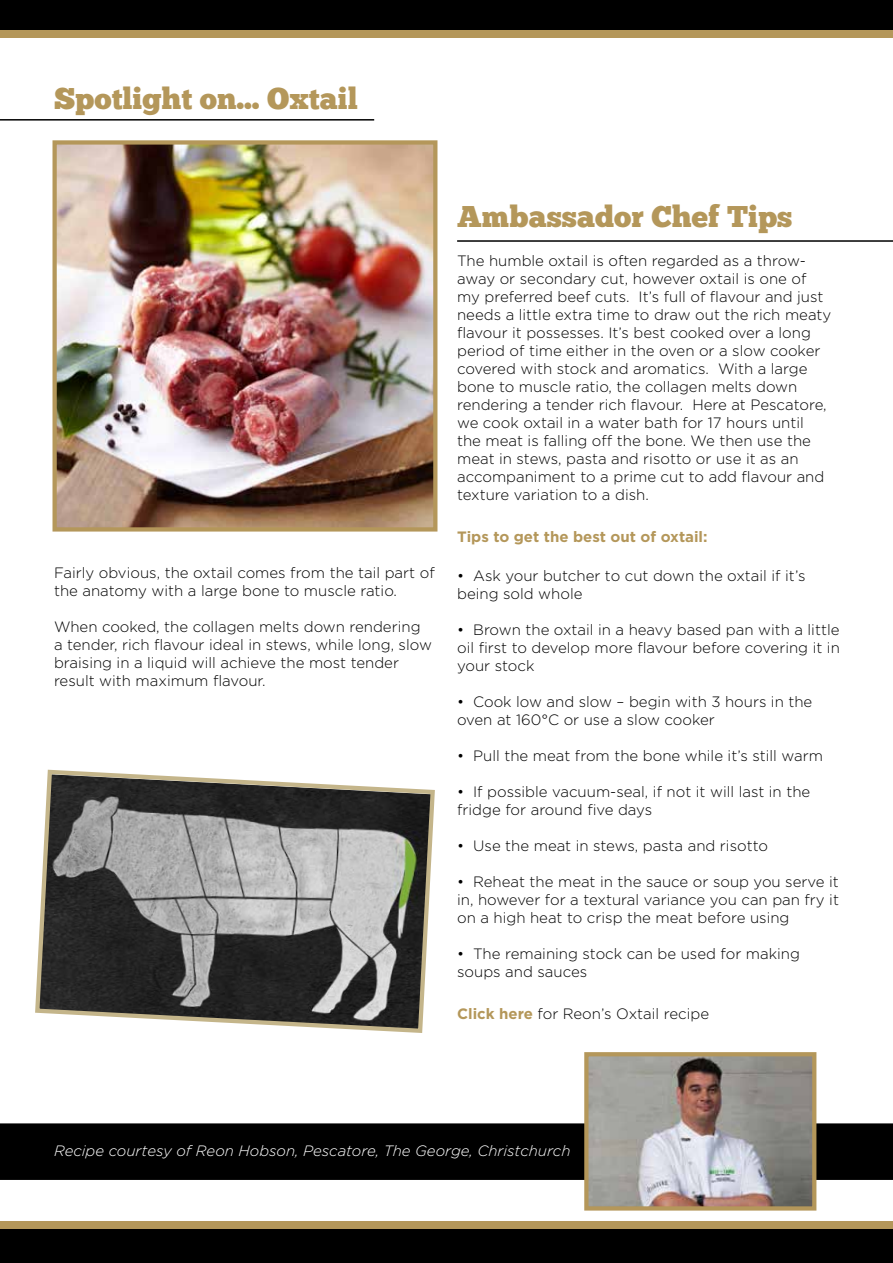
<style>
.page{position:relative;width:893px;height:1263px;background:#fff}
.page>*{position:absolute;margin:0;border:0;box-sizing:border-box;transform-origin:0 0}
.t1{font:30px "Chunk Five";color:#b4975a}
.t2{font:300 15px/18px "Gotham";color:#000}
.t3{font:italic 300 15px "Gotham";color:#fff}
.t4{font:700 15px "Gotham";color:#b4975a}
.s1{font-weight:700;color:#b4975a}
</style>
<div class="page">
<div style="left:0;top:1229px;width:893px;height:34px;background:#000"></div>
<div style="left:0;top:0;width:893px;height:30px;background:#000"></div>
<div style="left:0;top:30px;width:893px;height:8px;background:#b4975a"></div>
<div style="left:0;top:1221px;width:893px;height:8px;background:#b4975a"></div>
<hr style="left:0;top:119px;width:374px;height:2px;background:#000">
<img style="left:57px;top:145px;width:375px;height:381px">
<div style="left:52px;top:140px;width:385px;height:391px;border:4px solid #b4975a"></div>
<div style="left:0;top:1122px;width:893px;height:59px;background:#000"></div>
<hr style="left:457px;top:240px;width:436px;height:2px;background:#000">
<svg style="left:35px;top:769px;width:400px;height:264px;background:#797876"></svg>
<img style="left:589px;top:1057px;width:222px;height:148px">
<div style="left:584px;top:1052px;width:232px;height:158px;border:4px solid #b4975a"></div>
<h1 class="t1" style="left:54px;top:81px;width:305px">Spotlight on... Oxtail</h1>
<p class="t2" style="left:54px;top:563px;width:382px">Fairly obvious, the oxtail comes from the tail part of the anatomy with a large bone to muscle ratio.</p>
<p class="t2" style="left:54px;top:617px;width:379px">When cooked, the collagen melts down rendering a tender, rich flavour ideal in stews, while long, slow braising in a liquid will achieve the most tender result with maximum flavour.</p>
<h1 class="t1" style="left:457px;top:199px;width:337px">Ambassador Chef Tips</h1>
<p class="t2" style="left:457px;top:251px;width:376px">The humble oxtail is often regarded as a throw&shy;away or secondary cut, however oxtail is one of my preferred beef cuts. It’s full of flavour and just needs a little extra time to draw out the rich meaty flavour it possesses. It’s best cooked over a long period of time either in the oven or a slow cooker covered with stock and aromatics. With a large bone to muscle ratio, the collagen melts down rendering a tender rich flavour. Here at Pescatore, we cook oxtail in a water bath for 17 hours until the meat is falling off the bone. We then use the meat in stews, pasta and risotto or use it as an accompaniment to a prime cut to add flavour and texture variation to a dish.</p>
<p class="t4" style="left:457px;top:527px;width:252px">Tips to get the best out of oxtail:</p>
<p class="t2" style="left:457px;top:566px;width:350px">• Ask your butcher to cut down the oxtail if it’s being sold whole</p>
<p class="t2" style="left:457px;top:620px;width:384px;text-align:justify">• Brown the oxtail in a heavy based pan with a little oil first to develop more flavour before covering it in your stock</p>
<p class="t2" style="left:457px;top:692px;width:357px">• Cook low and slow – begin with 3 hours in the oven at 160°C or use a slow cooker</p>
<p class="t2" style="left:457px;top:746px;width:367px">• Pull the meat from the bone while it’s still warm</p>
<p class="t2" style="left:457px;top:782px;width:355px">• If possible vacuum-seal, if not it will last in the fridge for around five days</p>
<p class="t2" style="left:457px;top:836px;width:312px">• Use the meat in stews, pasta and risotto</p>
<p class="t2" style="left:457px;top:872px;width:383px;text-align:justify">• Reheat the meat in the sauce or soup you serve it in, however for a textural variance you can pan fry it on a high heat to crisp the meat before using</p>
<p class="t2" style="left:457px;top:944px;width:344px">• The remaining stock can be used for making soups and sauces</p>
<p class="t2" style="left:457px;top:1004px;width:254px"><span class="s1">Click here</span> for Reon’s Oxtail recipe</p>
<p class="t3" style="left:54px;top:1141px;width:518px">Recipe courtesy of Reon Hobson, Pescatore, The George, Christchurch</p>
</div>
